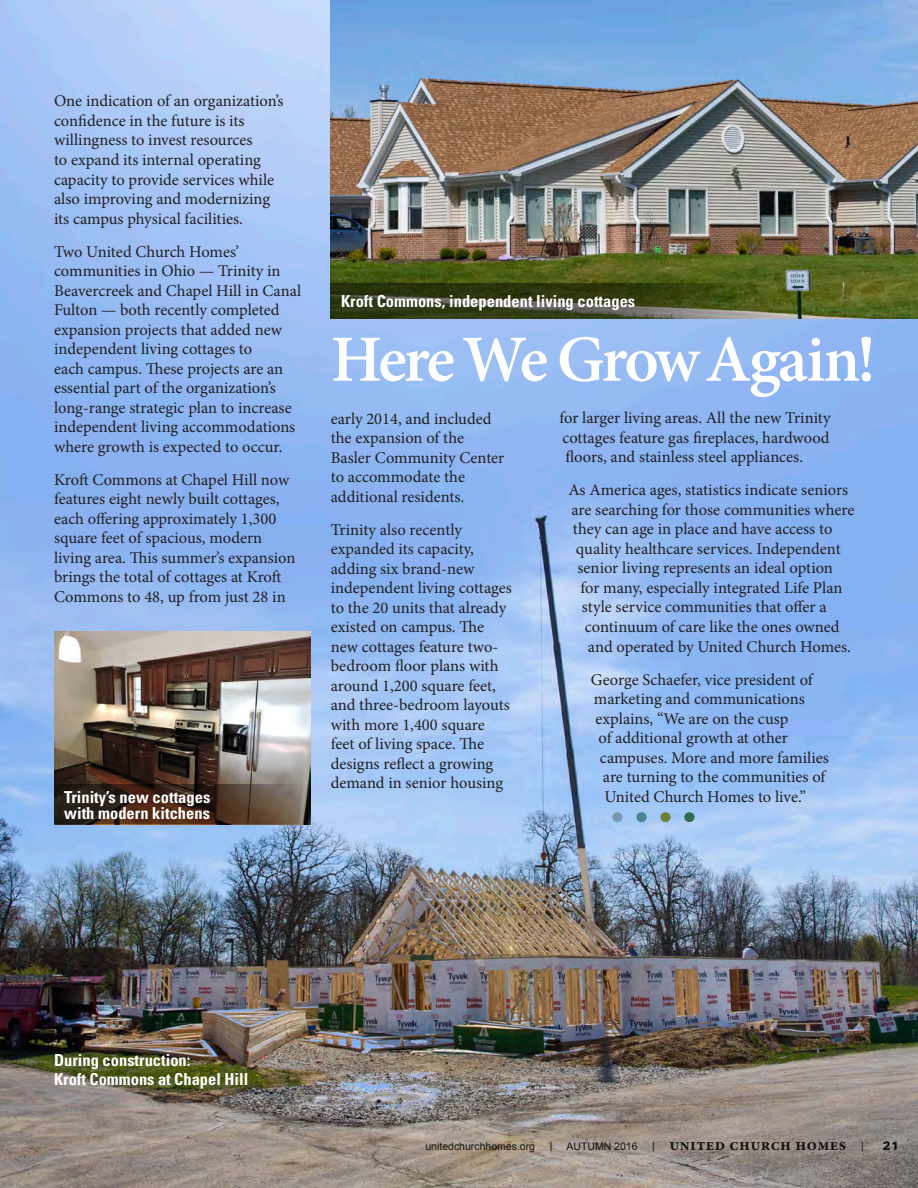
<style>
.page{position:relative;width:918px;height:1188px;background:#fff}
.page>*{position:absolute;margin:0;border:0;box-sizing:border-box;transform-origin:0 0}
.Body{font:600 66px "Minion Pro";letter-spacing:-.045em;color:#fff}
.Body-2{font:16.5px/19.5px "Minion Pro";color:#231f20}
.Body-3{font:700 condensed 16.5px/15.8px "Univers";color:#fff}
.t1{font:700 16.5px "Minion Pro";letter-spacing:.025em;color:#231f20}
.t2{font:900 12px "Univers";color:#231f20}
.t3{font:10.5px "Arial";color:#231f20}
.s1{font-family:"Arial";font-weight:400;font-size:10.5px}
</style>
<div class="page">
<img style="left:0;top:0;width:918px;height:1188px">
<img style="left:331px;top:0;width:587px;height:319px">
<img style="left:54px;top:632px;width:257px;height:192px">
<div style="left:612px;top:812px;width:11px;height:10px;background:#7898ac;border-radius:50%"></div>
<div style="left:636px;top:812px;width:11px;height:10px;background:#48858e;border-radius:50%"></div>
<div style="left:660px;top:812px;width:11px;height:10px;background:#6f803d;border-radius:50%"></div>
<div style="left:684px;top:812px;width:11px;height:10px;background:#2f6f51;border-radius:50%"></div>
<svg style="left:331px;top:283px;width:444px;height:36px;background:#404823"></svg>
<svg style="left:54px;top:785px;width:256px;height:39px;background:#463124"></svg>
<p class="Body-2" style="left:54px;top:92px;width:231px">One indication of an organization’s confidence in the future is its willingness to invest resources<br>to expand its internal operating capacity to provide services while also improving and modernizing its campus physical facilities.</p>
<p class="Body-2" style="left:54px;top:242px;width:249px">Two United Church Homes’ communities in Ohio — Trinity in Beavercreek and Chapel Hill in Canal Fulton — both recently completed expansion projects that added new independent living cottages to<br>each campus. These projects are an essential part of the organization’s long-range strategic plan to increase independent living accommodations where growth is expected to occur.</p>
<p class="Body-2" style="left:54px;top:470px;width:243px">Kroft Commons at Chapel Hill now features eight newly built cottages, each offering approximately 1,300 square feet of spacious, modern living area. This summer’s expansion brings the total of cottages at Kroft Commons to 48, up from just 28 in</p>
<p class="Body-3" style="left:64px;top:789px;width:148px">Trinity’s new cottages with modern kitchens</p>
<p class="Body-3" style="left:341px;top:293px;width:296px">Kroft Commons, independent living cottages</p>
<p class="Body" style="left:331px;top:314px;width:546px">Here We Grow Again!</p>
<p class="Body-2" style="left:559px;top:409px;width:273px;text-align:justify">for larger living areas. All the new Trinity cottages feature gas fireplaces, hardwood floors, and stainless steel appliances.</p>
<p class="Body-2" style="left:568px;top:481px;width:281px">As America ages, statistics indicate seniors</p>
<p class="Body-2" style="left:571px;top:500px;width:284px">are searching for those communities where</p>
<p class="Body-2" style="left:573px;top:520px;width:261px">they can age in place and have access to</p>
<p class="Body-2" style="left:576px;top:539px;width:266px">quality healthcare services. Independent</p>
<p class="Body-2" style="left:577px;top:559px;width:257px">senior living represents an ideal option</p>
<p class="Body-2" style="left:580px;top:578px;width:264px">for many, especially integrated Life Plan</p>
<p class="Body-2" style="left:582px;top:598px;width:246px">style service communities that offer a</p>
<p class="Body-2" style="left:585px;top:617px;width:256px">continuum of care like the ones owned</p>
<p class="Body-2" style="left:588px;top:637px;width:265px">and operated by United Church Homes.</p>
<p class="Body-2" style="left:591px;top:670px;width:225px">George Schaefer, vice president of</p>
<p class="Body-2" style="left:594px;top:689px;width:212px">marketing and communications</p>
<p class="Body-2" style="left:595px;top:709px;width:194px">explains, “We are on the cusp</p>
<p class="Body-2" style="left:598px;top:728px;width:191px">of additional growth at other</p>
<p class="Body-2" style="left:600px;top:748px;width:230px">campuses. More and more families</p>
<p class="Body-2" style="left:603px;top:767px;width:226px">are turning to the communities of</p>
<p class="Body-2" style="left:604px;top:787px;width:203px">United Church Homes to live.”</p>
<p class="Body-2" style="left:331px;top:409px;width:175px">early 2014, and included the expansion of the<br>Basler Community Center to accommodate the additional residents.</p>
<p class="Body-2" style="left:331px;top:520px;width:183px">Trinity also recently expanded its capacity, adding six brand-new independent living cottages to the 20 units that already existed on campus. The new cottages feature two&shy;bedroom floor plans with around 1,200 square feet, and three-bedroom layouts with more 1,400 square feet of living space. The designs reflect a growing demand in senior housing</p>
<p class="Body-3" style="left:54px;top:1051px;width:196px;line-height:18.8px">During construction:<br>Kroft Commons at Chapel Hill</p>
<p class="t3" style="left:425px;top:1140px;width:111px">unitedchurchhomes.org</p>
<p class="t3" style="left:550px;top:1138px;width:4px">|</p>
<p class="t3" style="left:566px;top:1140px;width:73px">AUTUMN 2016</p>
<p class="t1" style="left:652px;top:1133px;width:196px"><span class="s1">|</span> UNITED CHURCH HOMES</p>
<p class="t3" style="left:861px;top:1138px;width:4px">|</p>
<p class="t2" style="left:883px;top:1138px;width:18px">21</p>
</div>
